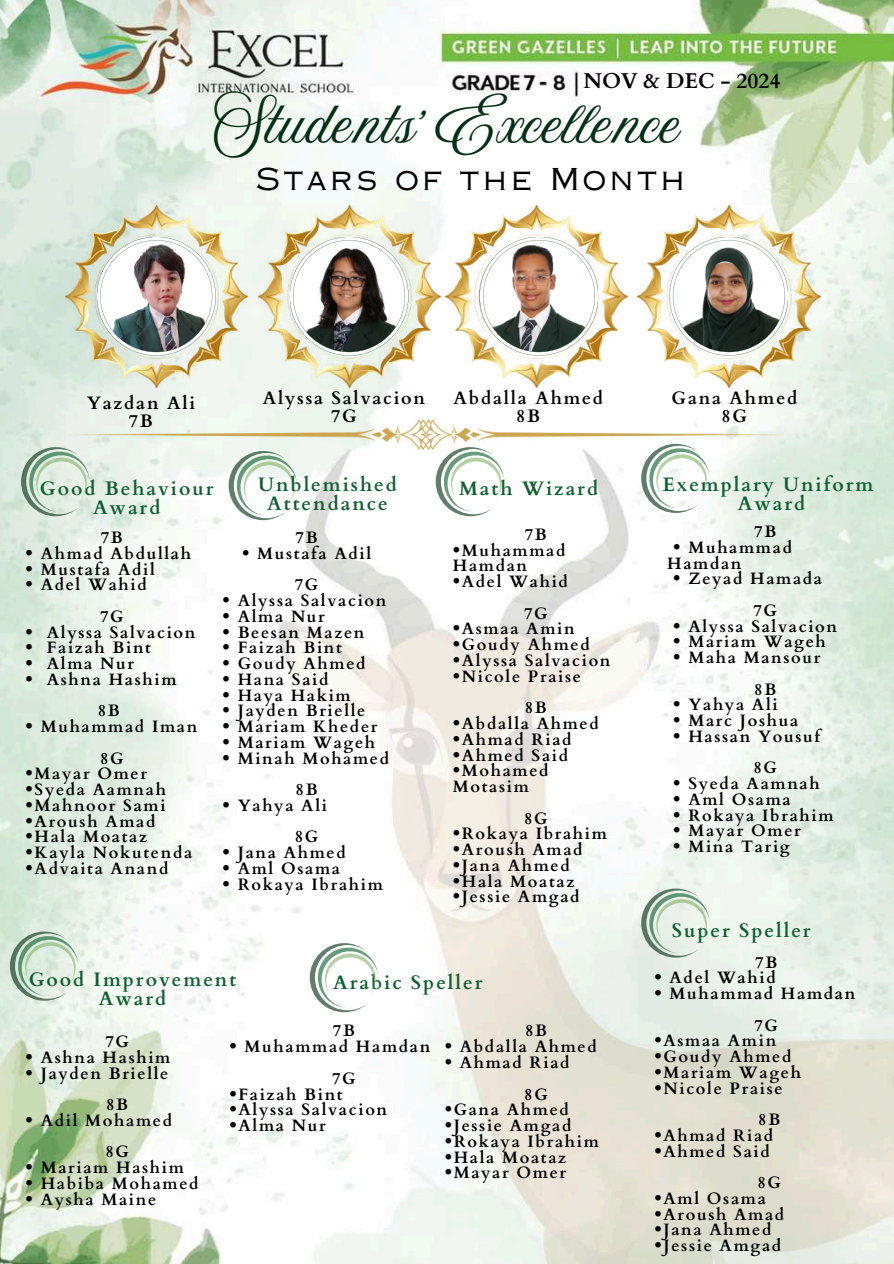
<style>
.page{position:relative;width:894px;height:1264px;background:#fff}
.page>*{position:absolute;margin:0;border:0;box-sizing:border-box;transform-origin:0 0}
.t1{font:49.5px "Amoresa";color:#043016}
.t2{font:30px "Copperplate Gothic LT Pro 32 AB";letter-spacing:.1em;color:#000}
.t3{font:700 21.45px "Cardo";color:#000}
.t4{font:700 19.5px/19.2px "Cardo";letter-spacing:.1em;color:#0f6030;text-align:center}
.t5{font:700 18px/18px "Cardo";letter-spacing:.1em;color:#000;text-align:center}
.t6{font:700 16.5px/31.5px "Cardo";letter-spacing:.1em;color:#000}
</style>
<div class="page">
<img style="left:0;top:0;width:893px;height:1263px">
<img style="left:65px;top:205px;width:182px;height:182px">
<img style="left:97px;top:237px;width:119px;height:118px">
<img style="left:258px;top:205px;width:182px;height:182px">
<img style="left:289px;top:237px;width:119px;height:118px">
<img style="left:445px;top:205px;width:182px;height:182px">
<img style="left:637px;top:205px;width:183px;height:182px">
<img style="left:669px;top:237px;width:119px;height:118px">
<img style="left:479px;top:237px;width:119px;height:118px">
<img style="left:68px;top:419px;width:715px;height:31px">
<svg style="left:228px;top:451px;width:69px;height:69px"></svg>
<svg style="left:21px;top:447px;width:68px;height:69px"></svg>
<svg style="left:435px;top:447px;width:69px;height:69px"></svg>
<svg style="left:641px;top:444px;width:68px;height:69px"></svg>
<svg style="left:641px;top:888px;width:68px;height:69px"></svg>
<svg style="left:310px;top:943px;width:68px;height:69px"></svg>
<svg style="left:10px;top:931px;width:68px;height:69px"></svg>
<h3 class="t3" style="left:583px;top:67px;width:198px">NOV &amp; DEC - 2024</h3>
<h1 class="t1" style="left:214px;top:96px;width:466px">Students' Excellence</h1>
<h2 class="t2" style="left:255px;top:168px;width:431px">Stars of the Month</h2>
<p class="t5" style="left:87px;top:394px;width:110px">Yazdan Ali<br>7B</p>
<p class="t5" style="left:671px;top:389px;width:127px">Gana Ahmed<br>8G</p>
<p class="t5" style="left:263px;top:389px;width:164px">Alyssa Salvacion<br>7G</p>
<p class="t5" style="left:453px;top:389px;width:151px">Abdalla Ahmed<br>8B</p>
<p class="t4" style="left:40px;top:479px;width:175px">Good Behaviour<br>Award</p>
<p class="t4" style="left:459px;top:479px;width:141px">Math Wizard</p>
<p class="t4" style="left:662px;top:475px;width:212px">Exemplary Uniform<br>Award</p>
<p class="t4" style="left:258px;top:475px;width:140px">Unblemished<br>Attendance</p>
<p class="t6" style="left:101px;top:522px;width:24px">7B</p>
<p class="t6" style="left:26px;top:538px;width:167px">• Ahmad Abdullah</p>
<p class="t6" style="left:26px;top:553px;width:131px">• Mustafa Adil</p>
<p class="t6" style="left:100px;top:569px;width:48px;text-indent:-74px">• Adel Wahid<br>7G</p>
<p class="t6" style="left:26px;top:616px;width:171px">• Alyssa Salvacion</p>
<p class="t6" style="left:26px;top:632px;width:127px">• Faizah Bint</p>
<p class="t6" style="left:26px;top:648px;width:110px">• Alma Nur</p>
<p class="t6" style="left:98px;top:664px;width:80px;text-indent:-72px">• Ashna Hashim<br>8B</p>
<p class="t6" style="left:26px;top:711px;width:173px;text-align:center">• Muhammad Iman<br>8G</p>
<p class="t6" style="left:26px;top:758px;width:123px">•Mayar Omer</p>
<p class="t6" style="left:26px;top:774px;width:142px">•Syeda Aamnah</p>
<p class="t6" style="left:26px;top:790px;width:141px">•Mahnoor Sami</p>
<p class="t6" style="left:26px;top:805px;width:131px">•Aroush Amad</p>
<p class="t6" style="left:26px;top:821px;width:123px">•Hala Moataz</p>
<p class="t6" style="left:26px;top:837px;width:168px">•Kayla Nokutenda</p>
<p class="t6" style="left:26px;top:853px;width:144px">•Advaita Anand</p>
<p class="t6" style="left:295px;top:522px;width:24px">7B</p>
<p class="t6" style="left:242px;top:538px;width:131px;text-align:center">• Mustafa Adil<br>7G</p>
<p class="t6" style="left:222px;top:585px;width:165px">• Alyssa Salvacion</p>
<p class="t6" style="left:222px;top:601px;width:104px">• Alma Nur</p>
<p class="t6" style="left:222px;top:616px;width:143px">• Beesan Mazen</p>
<p class="t6" style="left:222px;top:632px;width:121px">• Faizah Bint</p>
<p class="t6" style="left:222px;top:648px;width:144px">• Goudy Ahmed</p>
<p class="t6" style="left:222px;top:664px;width:107px">• Hana Said</p>
<p class="t6" style="left:222px;top:679px;width:130px">• Haya Hakim</p>
<p class="t6" style="left:222px;top:695px;width:144px">• Jayden Brielle</p>
<p class="t6" style="left:222px;top:711px;width:156px">• Mariam Kheder</p>
<p class="t6" style="left:222px;top:727px;width:154px">• Mariam Wageh</p>
<p class="t6" style="left:222px;top:742px;width:168px;text-align:center">• Minah Mohamed<br>8B</p>
<p class="t6" style="left:295px;top:790px;width:34px;text-indent:-72px">• Yahya Ali<br>8G</p>
<p class="t6" style="left:222px;top:837px;width:125px">• Jana Ahmed</p>
<p class="t6" style="left:222px;top:853px;width:119px">• Aml Osama</p>
<p class="t6" style="left:222px;top:868px;width:162px">• Rokaya Ibrahim</p>
<p class="t6" style="left:524px;top:519px;width:24px">7B</p>
<p class="t6" style="left:452px;top:542px;width:114px;line-height:15.8px">•Muhammad<br>Hamdan</p>
<p class="t6" style="left:524px;top:566px;width:45px;text-indent:-71px">•Adel Wahid<br>7G</p>
<p class="t6" style="left:452px;top:613px;width:123px">•Asmaa Amin</p>
<p class="t6" style="left:452px;top:629px;width:138px">•Goudy Ahmed</p>
<p class="t6" style="left:452px;top:645px;width:159px">•Alyssa Salvacion</p>
<p class="t6" style="left:524px;top:660px;width:58px;text-indent:-72px">•Nicole Praise<br>8B</p>
<p class="t6" style="left:452px;top:708px;width:147px">•Abdalla Ahmed</p>
<p class="t6" style="left:452px;top:723px;width:120px">•Ahmad Riad</p>
<p class="t6" style="left:452px;top:739px;width:117px">•Ahmed Said</p>
<p class="t6" style="left:452px;top:763px;width:97px;line-height:15.8px">•Mohamed<br>Motasim</p>
<p class="t6" style="left:524px;top:802px;width:25px">8G</p>
<p class="t6" style="left:452px;top:818px;width:156px">•Rokaya Ibrahim</p>
<p class="t6" style="left:452px;top:834px;width:131px">•Aroush Amad</p>
<p class="t6" style="left:452px;top:849px;width:118px">•Jana Ahmed</p>
<p class="t6" style="left:452px;top:865px;width:123px">•Hala Moataz</p>
<p class="t6" style="left:452px;top:881px;width:128px">•Jessie Amgad</p>
<p class="t4" style="left:29px;top:969px;width:209px">Good Improvement</p>
<p class="t4" style="left:333px;top:972px;width:151px">Arabic Speller</p>
<p class="t4" style="left:99px;top:989px;width:69px">Award</p>
<p class="t6" style="left:105px;top:1026px;width:25px">7G</p>
<p class="t6" style="left:26px;top:1041px;width:146px">• Ashna Hashim</p>
<p class="t6" style="left:106px;top:1057px;width:64px;text-indent:-80px">• Jayden Brielle<br>8B</p>
<p class="t6" style="left:105px;top:1104px;width:68px;text-indent:-80px">• Adil Mohamed<br>8G</p>
<p class="t6" style="left:26px;top:1152px;width:160px">• Mariam Hashim</p>
<p class="t6" style="left:26px;top:1167px;width:174px">• Habiba Mohamed</p>
<p class="t6" style="left:26px;top:1183px;width:132px">• Aysha Maine</p>
<p class="t6" style="left:333px;top:1015px;width:24px">7B</p>
<p class="t6" style="left:332px;top:1031px;width:100px;text-indent:-103px">• Muhammad Hamdan<br>7G</p>
<p class="t6" style="left:229px;top:1078px;width:115px">•Faizah Bint</p>
<p class="t6" style="left:229px;top:1094px;width:159px">•Alyssa Salvacion</p>
<p class="t6" style="left:229px;top:1110px;width:98px">•Alma Nur</p>
<p class="t6" style="left:525px;top:1015px;width:24px">8B</p>
<p class="t6" style="left:444px;top:1031px;width:153px">• Abdalla Ahmed</p>
<p class="t6" style="left:524px;top:1047px;width:47px;text-indent:-79px">• Ahmad Riad<br>8G</p>
<p class="t6" style="left:444px;top:1094px;width:126px">•Gana Ahmed</p>
<p class="t6" style="left:444px;top:1110px;width:128px">•Jessie Amgad</p>
<p class="t6" style="left:444px;top:1125px;width:156px">•Rokaya Ibrahim</p>
<p class="t6" style="left:444px;top:1141px;width:123px">•Hala Moataz</p>
<p class="t6" style="left:444px;top:1157px;width:123px">•Mayar Omer</p>
<p class="t6" style="left:754px;top:516px;width:24px">7B</p>
<p class="t6" style="left:667px;top:540px;width:126px;line-height:15.8px;text-indent:6px">• Muhammad<br>Hamdan</p>
<p class="t6" style="left:753px;top:563px;width:70px;text-indent:-80px">• Zeyad Hamada<br>7G</p>
<p class="t6" style="left:673px;top:610px;width:165px">• Alyssa Salvacion</p>
<p class="t6" style="left:673px;top:626px;width:154px">• Mariam Wageh</p>
<p class="t6" style="left:754px;top:642px;width:68px;text-indent:-81px">• Maha Mansour<br>8B</p>
<p class="t6" style="left:673px;top:689px;width:106px">• Yahya Ali</p>
<p class="t6" style="left:673px;top:705px;width:126px">• Marc Joshua</p>
<p class="t6" style="left:753px;top:721px;width:68px;text-indent:-80px">• Hassan Yousuf<br>8G</p>
<p class="t6" style="left:673px;top:768px;width:148px">• Syeda Aamnah</p>
<p class="t6" style="left:673px;top:784px;width:119px">• Aml Osama</p>
<p class="t6" style="left:673px;top:799px;width:162px">• Rokaya Ibrahim</p>
<p class="t6" style="left:673px;top:815px;width:129px">• Mayar Omer</p>
<p class="t6" style="left:673px;top:831px;width:118px">• Mina Tarig</p>
<p class="t4" style="left:671px;top:920px;width:140px">Super Speller</p>
<p class="t6" style="left:755px;top:946px;width:24px">7B</p>
<p class="t6" style="left:654px;top:962px;width:123px">• Adel Wahid</p>
<p class="t6" style="left:754px;top:978px;width:102px;text-indent:-100px">• Muhammad Hamdan<br>7G</p>
<p class="t6" style="left:654px;top:1025px;width:123px">•Asmaa Amin</p>
<p class="t6" style="left:654px;top:1041px;width:138px">•Goudy Ahmed</p>
<p class="t6" style="left:654px;top:1056px;width:148px">•Mariam Wageh</p>
<p class="t6" style="left:654px;top:1072px;width:130px;text-align:right">•Nicole Praise<br>8B</p>
<p class="t6" style="left:654px;top:1119px;width:120px">•Ahmad Riad</p>
<p class="t6" style="left:757px;top:1135px;width:25px;text-indent:-103px">•Ahmed Said<br>8G</p>
<p class="t6" style="left:654px;top:1182px;width:113px">•Aml Osama</p>
<p class="t6" style="left:654px;top:1198px;width:131px">•Aroush Amad</p>
<p class="t6" style="left:654px;top:1214px;width:118px">•Jana Ahmed</p>
<p class="t6" style="left:654px;top:1230px;width:128px">•Jessie Amgad</p>
</div>
